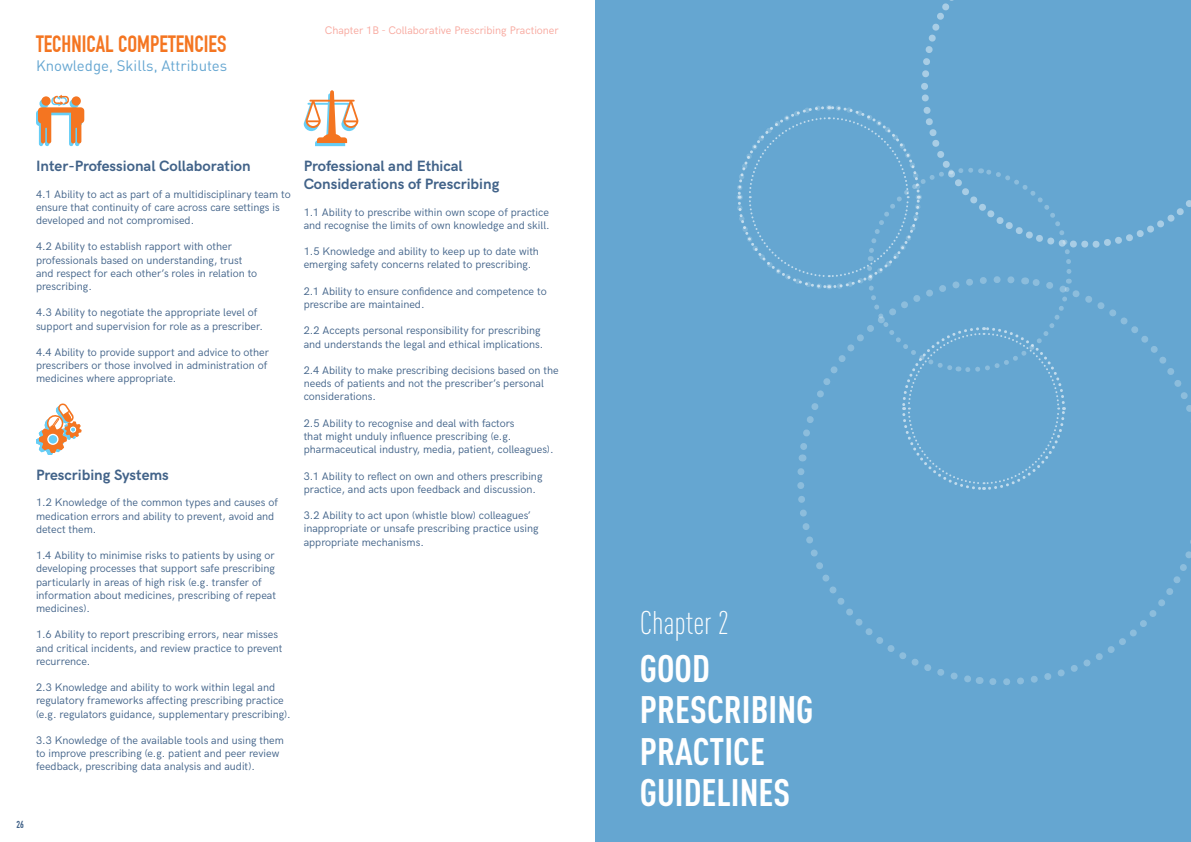
<style>
.page{position:relative;width:1191px;height:842px;background:#fff}
.page>*{position:absolute;margin:0;border:0;box-sizing:border-box;transform-origin:0 0}
.t1{font:700 condensed 37.8px/41.4px "DIN Pro";color:#fff}
.t2{font:300 condensed 32.3px "DIN Pro";color:#fff}
.t3{font:700 23.1px "DIN Condensed";color:#f47521}
.t4{font:700 15px/18px "HK Grotesk";color:#426389}
.t5{font:15px "DIN Pro";color:#65a6d1}
.t6{font:11px/13.2px "HK Grotesk";color:#426389}
.t7{font:11px "HK Grotesk";color:#f8a89e}
.t8{font:700 10px "DIN Condensed";color:#426389}
</style>
<div class="page">
<div style="left:595px;top:0;width:596px;height:842px;background:#65a6d1"></div>
<svg style="left:36px;top:403px;width:46px;height:52px"></svg>
<svg style="left:48px;top:434px;width:10px;height:10px"></svg>
<div style="left:47px;top:434px;width:12px;height:11px;border:1px solid #fff;border-radius:50%"></div>
<svg style="left:36px;top:95px;width:48px;height:51px"></svg>
<svg style="left:304px;top:90px;width:54px;height:56px"></svg>
<svg style="left:736px;top:0;width:455px;height:685px"></svg>
<h3 class="t3" style="left:36px;top:31px;width:192px">TECHNICAL COMPETENCIES</h3>
<h3 class="t5" style="left:36px;top:55px;width:193px">Knowledge, Skills, Attributes</h3>
<p class="t7" style="left:325px;top:22px;width:235px">Chapter 1B - Collaborative Prescribing Practioner</p>
<h3 class="t4" style="left:36px;top:156px;width:216px">Inter-Professional Collaboration</h3>
<p class="t6" style="left:36px;top:186px;width:256px">4.1 Ability to act as part of a multidisciplinary team to ensure that continuity of care across care settings is developed and not compromised.</p>
<p class="t6" style="left:36px;top:239px;width:223px">4.2 Ability to establish rapport with other professionals based on understanding, trust and respect for each other’s roles in relation to prescribing.</p>
<p class="t6" style="left:36px;top:305px;width:228px">4.3 Ability to negotiate the appropriate level of support and supervision for role as a prescriber.</p>
<p class="t6" style="left:36px;top:345px;width:234px">4.4 Ability to provide support and advice to other prescribers or those involved in administration of medicines where appropriate.</p>
<h3 class="t4" style="left:36px;top:465px;width:134px">Prescribing Systems</h3>
<p class="t6" style="left:36px;top:495px;width:243px">1.2 Knowledge of the common types and causes of medication errors and ability to prevent, avoid and detect them.</p>
<p class="t6" style="left:36px;top:548px;width:241px">1.4 Ability to minimise risks to patients by using or developing processes that support safe prescribing particularly in areas of high risk (e.g. transfer of information about medicines, prescribing of repeat medicines).</p>
<p class="t6" style="left:36px;top:627px;width:248px">1.6 Ability to report prescribing errors, near misses and critical incidents, and review practice to prevent recurrence.</p>
<p class="t6" style="left:36px;top:680px;width:256px">2.3 Knowledge and ability to work within legal and regulatory frameworks affecting prescribing practice (e.g. regulators guidance, supplementary prescribing).</p>
<p class="t6" style="left:36px;top:733px;width:249px">3.3 Knowledge of the available tools and using them to improve prescribing (e.g. patient and peer review feedback, prescribing data analysis and audit).</p>
<h3 class="t4" style="left:304px;top:156px;width:197px">Professional and Ethical<br>Considerations of Prescribing</h3>
<p class="t6" style="left:304px;top:204px;width:247px">1.1 Ability to prescribe within own scope of practice and recognise the limits of own knowledge and skill.</p>
<p class="t6" style="left:304px;top:244px;width:237px">1.5 Knowledge and ability to keep up to date with emerging safety concerns related to prescribing.</p>
<p class="t6" style="left:304px;top:283px;width:244px">2.1 Ability to ensure confidence and competence to prescribe are maintained.</p>
<p class="t6" style="left:304px;top:323px;width:241px">2.2 Accepts personal responsibility for prescribing and understands the legal and ethical implications.</p>
<p class="t6" style="left:304px;top:363px;width:256px">2.4 Ability to make prescribing decisions based on the needs of patients and not the prescriber’s personal considerations.</p>
<p class="t6" style="left:304px;top:415px;width:251px">2.5 Ability to recognise and deal with factors<br>that might unduly influence prescribing (e.g. pharmaceutical industry, media, patient, colleagues).</p>
<p class="t6" style="left:304px;top:468px;width:240px">3.1 Ability to reflect on own and others prescribing practice, and acts upon feedback and discussion.</p>
<p class="t6" style="left:304px;top:508px;width:236px">3.2 Ability to act upon (whistle blow) colleagues’ inappropriate or unsafe prescribing practice using appropriate mechanisms.</p>
<p class="t8" style="left:16px;top:818px;width:9px">26</p>
<h2 class="t2" style="left:640px;top:604px;width:91px">Chapter 2</h2>
<h1 class="t1" style="left:640px;top:647px;width:175px">GOOD<br>PRESCRIBING<br>PRACTICE<br>GUIDELINES</h1>
</div>
